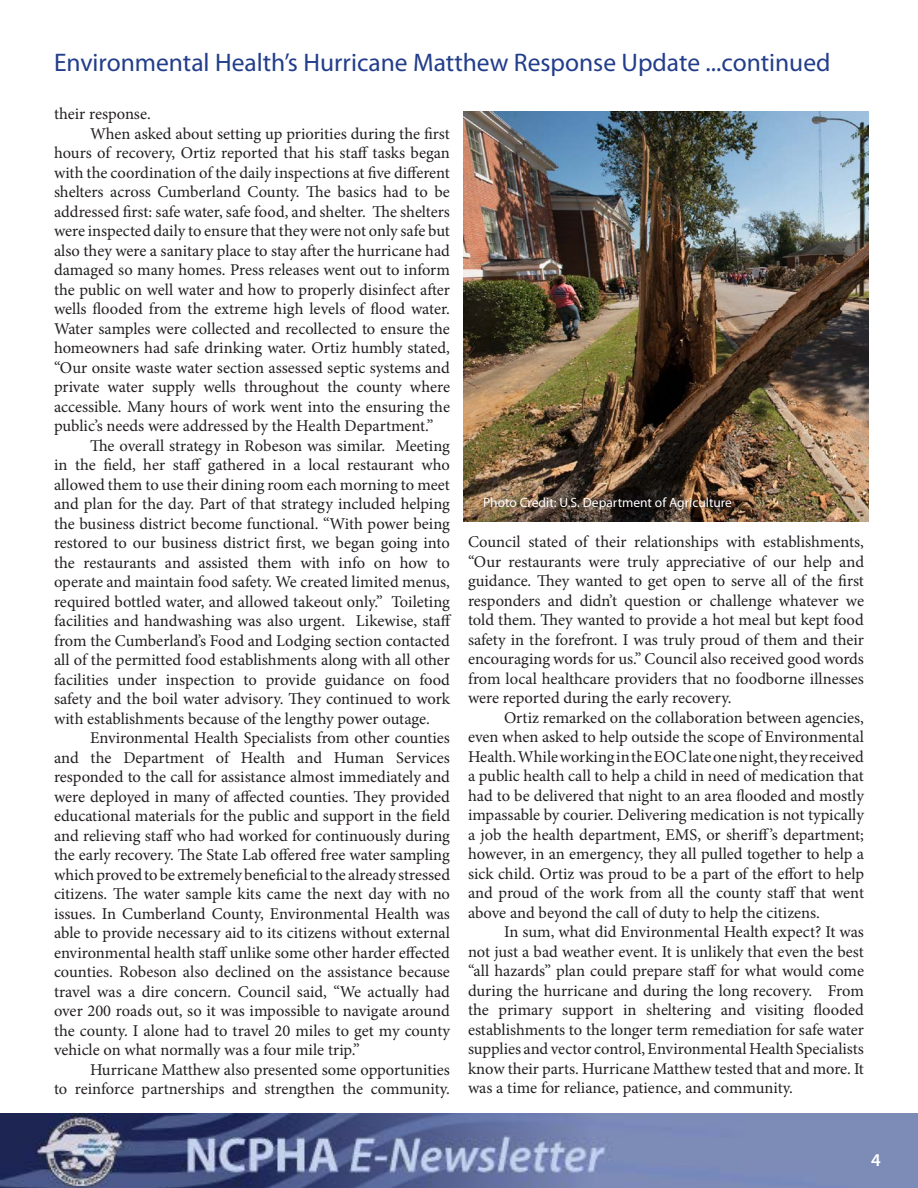
<style>
.page{position:relative;width:918px;height:1188px;background:#fff}
.page>*{position:absolute;margin:0;border:0;box-sizing:border-box;transform-origin:0 0}
.t1{font:25.5px "Myriad Pro";color:#223d8a}
.t2{font:600 18px "Myriad Pro";color:#fff}
.body{font:16.5px/19.5px "Minion Pro";color:#231f20;text-align:justify}
.body-2{font:13.5px "Myriad Pro";color:#fff}
</style>
<div class="page">
<img style="left:0;top:1113px;width:918px;height:75px">
<img style="left:464px;top:112px;width:404px;height:410px">
<p class="t1" style="left:54px;top:47px;width:778px">Environmental Health’s Hurricane Matthew Response Update ...continued</p>
<p class="body" style="left:54px;top:105px;width:98px">their response.</p>
<p class="body" style="left:54px;top:124px;width:398px;text-indent:36px">When asked about setting up priorities during the first hours of recovery, Ortiz reported that his staff tasks began with the coordination of the daily inspections at five different shelters across Cumberland County. The basics had to be addressed first: safe water, safe food, and shelter. The shelters were inspected daily to ensure that they were not only safe but also they were a sanitary place to stay after the hurricane had damaged so many homes. Press releases went out to inform the public on well water and how to properly disinfect after wells flooded from the extreme high levels of flood water.<br>Water samples were collected and recollected to ensure the homeowners had safe drinking water. Ortiz humbly stated, “Our onsite waste water section assessed septic systems and private water supply wells throughout the county where accessible. Many hours of work went into the ensuring the public’s needs were addressed by the Health Department.”</p>
<p class="body" style="left:54px;top:436px;width:399px;text-indent:36px">The overall strategy in Robeson was similar. Meeting in the field, her staff gathered in a local restaurant who allowed them to use their dining room each morning to meet and plan for the day. Part of that strategy included helping the business district become functional. “With power being restored to our business district first, we began going into the restaurants and assisted them with info on how to operate and maintain food safety. We created limited menus, required bottled water, and allowed takeout only.” Toileting facilities and handwashing was also urgent. Likewise, staff from the Cumberland’s Food and Lodging section contacted all of the permitted food establishments along with all other facilities under inspection to provide guidance on food safety and the boil water advisory. They continued to work with establishments because of the lengthy power outage.</p>
<p class="body" style="left:54px;top:729px;width:398px;text-indent:36px">Environmental Health Specialists from other counties and the Department of Health and Human Services responded to the call for assistance almost immediately and were deployed in many of affected counties. They provided educational materials for the public and support in the field and relieving staff who had worked for continuously during the early recovery. The State Lab offered free water sampling which proved to be extremely beneficial to the already stressed citizens. The water sample kits came the next day with no issues. In Cumberland County, Environmental Health was able to provide necessary aid to its citizens without external environmental health staff unlike some other harder effected counties. Robeson also declined on the assistance because travel was a dire concern. Council said, “We actually had over 200 roads out, so it was impossible to navigate around the county. I alone had to travel 20 miles to get my county vehicle on what normally was a four mile trip.”</p>
<p class="body" style="left:54px;top:1060px;width:397px;text-align:right">Hurricane Matthew also presented some opportunities<br>to reinforce partnerships and strengthen the community.</p>
<p class="body-2" style="left:483px;top:494px;width:250px">Photo Credit: U.S. Department of Agriculture</p>
<p class="body" style="left:468px;top:532px;width:398px">Council stated of their relationships with establishments, “Our restaurants were truly appreciative of our help and guidance. They wanted to get open to serve all of the first responders and didn’t question or challenge whatever we told them. They wanted to provide a hot meal but kept food safety in the forefront. I was truly proud of them and their encouraging words for us.” Council also received good words from local healthcare providers that no foodborne illnesses were reported during the early recovery.</p>
<p class="body" style="left:468px;top:708px;width:398px;text-indent:36px">Ortiz remarked on the collaboration between agencies, even when asked to help outside the scope of Environmental Health. While working in the EOC late one night, they received a public health call to help a child in need of medication that had to be delivered that night to an area flooded and mostly impassable by courier. Delivering medication is not typically a job the health department, EMS, or sheriff’s department; however, in an emergency, they all pulled together to help a sick child. Ortiz was proud to be a part of the effort to help and proud of the work from all the county staff that went above and beyond the call of duty to help the citizens.</p>
<p class="body" style="left:468px;top:922px;width:398px;text-indent:36px">In sum, what did Environmental Health expect? It was not just a bad weather event. It is unlikely that even the best “all hazards” plan could prepare staff for what would come during the hurricane and during the long recovery. From the primary support in sheltering and visiting flooded establishments to the longer term remediation for safe water supplies and vector control, Environmental Health Specialists know their parts. Hurricane Matthew tested that and more. It was a time for reliance, patience, and community.</p>
<p class="t2" style="left:871px;top:1148px;width:11px">4</p>
</div>
